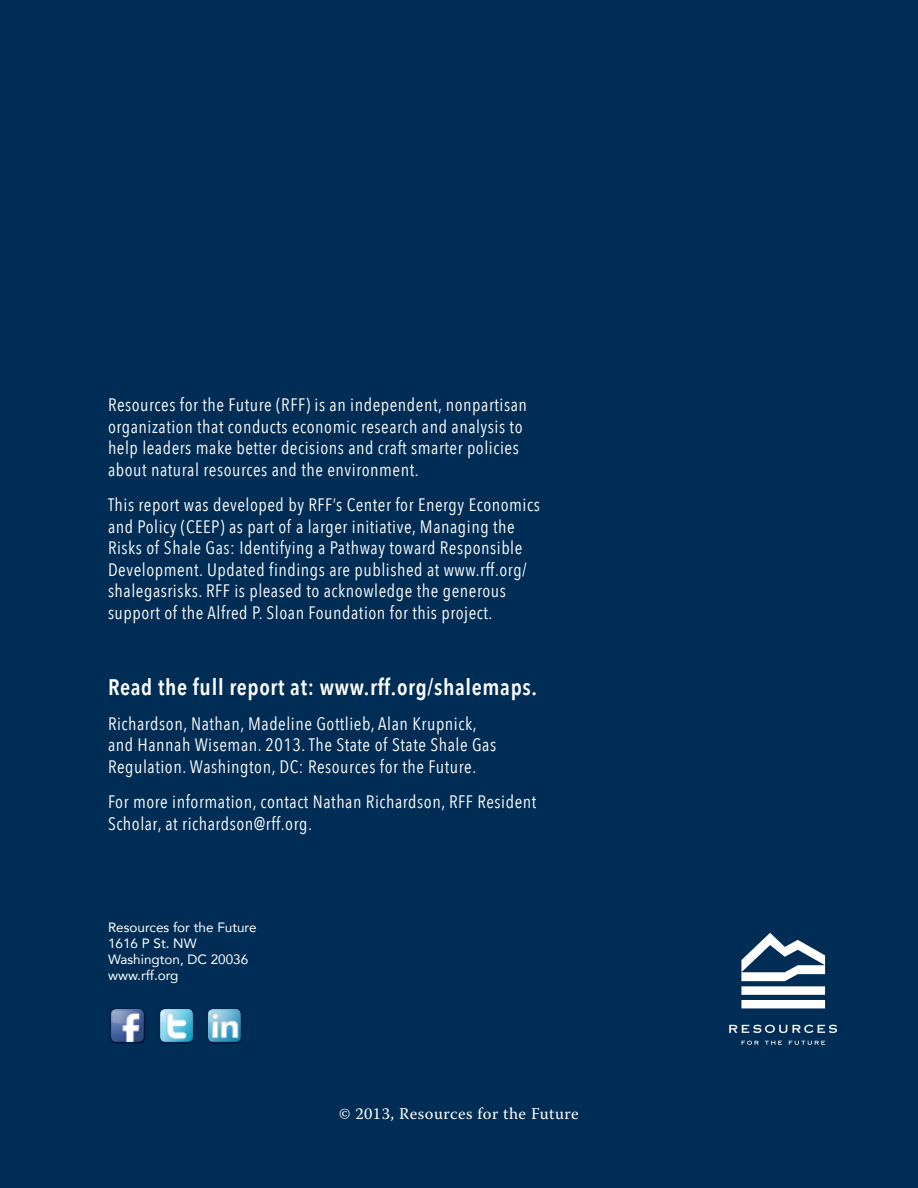
<style>
.page{position:relative;width:918px;height:1188px;background:#002d56}
.page>*{position:absolute;margin:0;border:0;box-sizing:border-box;transform-origin:0 0}
.t1{font:600 22.5px "Avenir Next Condensed";letter-spacing:.03em;color:#fff}
.t2{font:18px/21.6px "Avenir Next Condensed";letter-spacing:.03em;color:#fff}
.t3{font:16.5px "Warnock Pro";letter-spacing:.03em;color:#fff}
.t4{font:13.5px/16.2px "Avenir";color:#fff}
</style>
<div class="page">
<img style="left:110px;top:1008px;width:35px;height:36px">
<img style="left:159px;top:1008px;width:35px;height:36px">
<img style="left:207px;top:1008px;width:35px;height:36px">
<svg style="left:741px;top:933px;width:84px;height:75px"></svg>
<svg style="left:729px;top:1025px;width:108px;height:8px"></svg>
<svg style="left:741px;top:1041px;width:18px;height:4px"></svg>
<svg style="left:765px;top:1041px;width:17px;height:4px"></svg>
<svg style="left:789px;top:1041px;width:36px;height:4px"></svg>
<p class="t2" style="left:108px;top:394px;width:421px">Resources for the Future (RFF) is an independent, nonpartisan organization that conducts economic research and analysis to help leaders make better decisions and craft smarter policies about natural resources and the environment.</p>
<p class="t2" style="left:108px;top:494px;width:433px">This report was developed by RFF’s Center for Energy Economics and Policy (CEEP) as part of a larger initiative, Managing the Risks of Shale Gas: Identifying a Pathway toward Responsible Development. Updated findings are published at www.rff.org/ shalegasrisks. RFF is pleased to acknowledge the generous support of the Alfred P. Sloan Foundation for this project.</p>
<p class="t1" style="left:108px;top:673px;width:431px">Read the full report at: www.rff.org/shalemaps.</p>
<p class="t2" style="left:108px;top:713px;width:390px">Richardson, Nathan, Madeline Gottlieb, Alan Krupnick, and Hannah Wiseman. 2013. The State of State Shale Gas<br>Regulation. Washington, DC: Resources for the Future.</p>
<p class="t2" style="left:108px;top:791px;width:430px">For more information, contact Nathan Richardson, RFF Resident<br>Scholar, at richardson@rff.org.</p>
<p class="t4" style="left:108px;top:918px;width:150px">Resources for the Future<br>1616 P St. NW<br>Washington, DC 20036 www.rff.org</p>
<p class="t3" style="left:339px;top:1104px;width:241px">© 2013, Resources for the Future</p>
</div>
